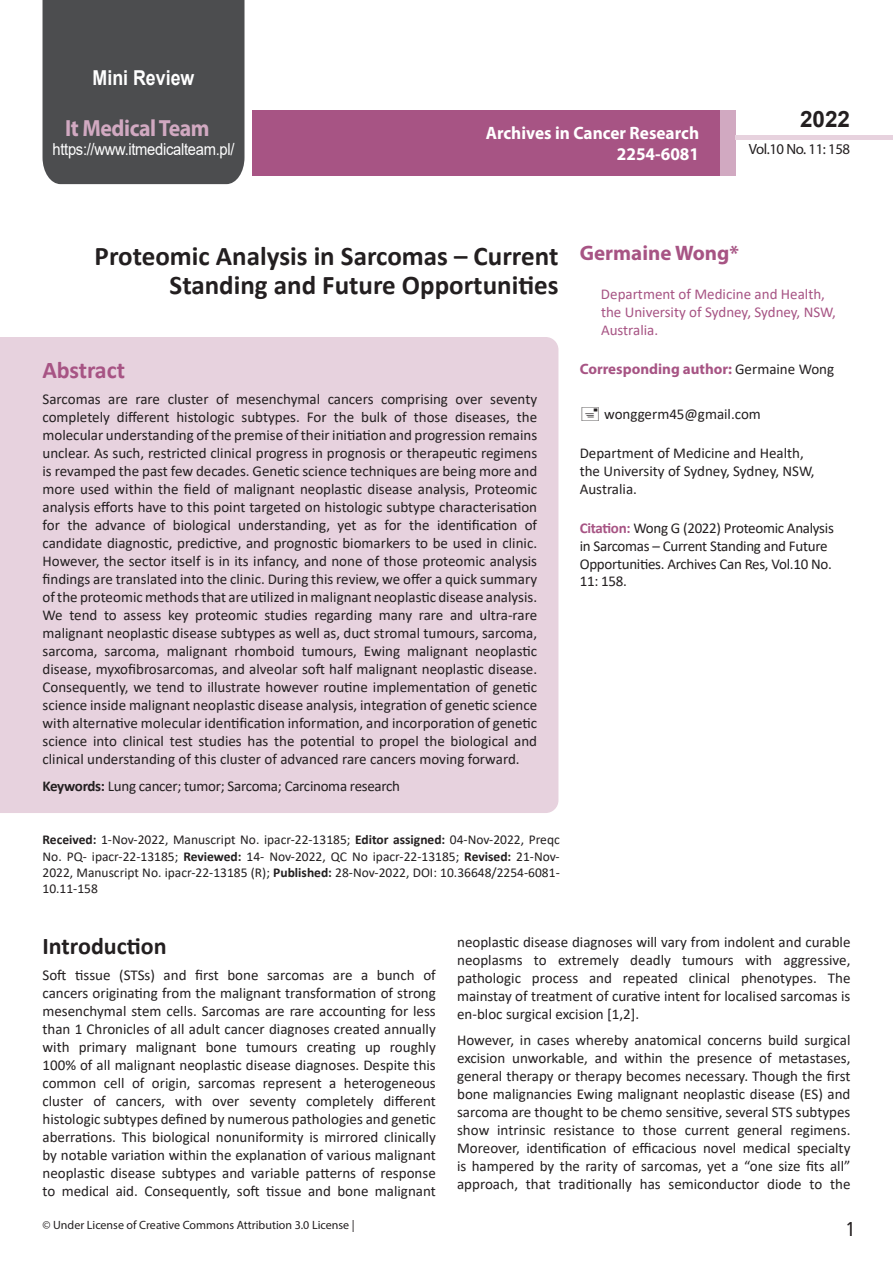
<style>
.page{position:relative;width:893px;height:1263px;background:#fff}
.page>*{position:absolute;margin:0;border:0;box-sizing:border-box;transform-origin:0 0}
.t1{font:700 27px/29.7px "Calibri";color:#231f20;text-align:right}
.t2{font:25.5px "Tunga";color:#231f20}
.side-heading{font:700 24px "Calibri";color:#231f20}
.t3{font:700 24px "Calibri";letter-spacing:-.005em;color:#a75484}
.t4{font:700 23.4px "Myriad Pro";letter-spacing:-.02em;color:#d1a9c1;scale:.93 1}
.t5{font:700 22.5px "Arial";color:#231f20}
.endnote_text{font:700 21px "Myriad Pro";color:#a75484}
.t6{font:700 20.55px "Arial";color:#fff;scale:.87 1}
.t7{font:700 18px/21.6px "Myriad Pro";color:#fff;text-align:right;scale:.96 1}
.t8{font:16.5px "Arial";letter-spacing:-.02em;color:#fff;scale:.89 1}
.body_text{font:15px/18px "Calibri";color:#231f20;text-align:justify}
.endnote_text-2{font:15px/18px "Calibri";letter-spacing:-.02em;color:#231f20}
.endnote_text-3{font:15px/18px "Calibri";color:#231f20}
.endnote_text-4{font:15px/18px "Calibri";color:#a75484}
.body_text-2{font:15px "Calibri";letter-spacing:-.02em;color:#231f20}
.endnote_text-5{font:700 15px "Myriad Pro";color:#a75484}
.t9{font:14.85px "Myriad Pro";letter-spacing:-.03em;color:#231f20}
.No_Spacing{font:13.5px/16.2px "Calibri";color:#231f20;text-align:justify}
.t10{font:12px "Myriad Pro";color:#231f20}
.s1{font-family:"Calibri";font-weight:400;color:#231f20}
.s2{font-weight:700;color:#a75484}
.s3{font-weight:700}
</style>
<div class="page">
<div style="left:252px;top:110px;width:469px;height:66px;background:#a75484"></div>
<div style="left:720px;top:110px;width:16px;height:66px;background:#d1a9c1"></div>
<div style="left:736px;top:135px;width:157px;height:5px;background:#e7d2de"></div>
<div style="left:43px;top:0;width:201px;height:184px;background:#4c4d4f"></div>
<div style="left:0;top:337px;width:558px;height:476px;background:#e7d2de"></div>
<p class="t6" style="left:93px;top:64px;width:119px">Mini Review</p>
<h3 class="t4" style="left:65px;top:113px;width:157px">It Medical Team</h3>
<p class="t8" style="left:52px;top:138px;width:206px">https://www.itmedicalteam.pl/</p>
<p class="t7" style="left:486px;top:121px;width:224px">Archives in Cancer Research<br>2254-6081</p>
<h3 class="t5" style="left:800px;top:104px;width:52px">2022</h3>
<p class="t9" style="left:749px;top:140px;width:103px">Vol.10 No. 11: 158</p>
<p class="t1" style="left:95px;top:241px;width:465px">Proteomic Analysis in Sarcomas – Current<br>Standing and Future Opportunities</p>
<p class="endnote_text" style="left:580px;top:239px;width:161px">Germaine Wong*</p>
<p class="endnote_text-4" style="left:601px;top:285px;width:236px">Department of Medicine and Health, the University of Sydney, Sydney, NSW,<br>Australia.</p>
<p class="endnote_text-5" style="left:580px;top:359px;width:256px">Corresponding author: <span class="s1">Germaine Wong</span></p>
<p class="endnote_text-3" style="left:604px;top:404px;width:158px">wonggerm45@gmail.com</p>
<p class="endnote_text-3" style="left:580px;top:443px;width:236px">Department of Medicine and Health, the University of Sydney, Sydney, NSW,<br>Australia.</p>
<p class="endnote_text-2" style="left:580px;top:519px;width:256px"><span class="s2">Citation:</span> Wong G (2022) Proteomic Analysis in Sarcomas – Current Standing and Future<br>Opportunities. Archives Can Res, Vol.10 No.</p>
<p class="endnote_text-2" style="left:580px;top:571px;width:49px">11: 158.</p>
<p class="t3" style="left:43px;top:353px;width:84px">Abstract</p>
<p class="body_text" style="left:43px;top:390px;width:496px">Sarcomas are rare cluster of mesenchymal cancers comprising over seventy completely different histologic subtypes. For the bulk of those diseases, the molecular understanding of the premise of their initiation and progression remains unclear. As such, restricted clinical progress in prognosis or therapeutic regimens is revamped the past few decades. Genetic science techniques are being more and more used within the field of malignant neoplastic disease analysis, Proteomic analysis efforts have to this point targeted on histologic subtype characterisation for the advance of biological understanding, yet as for the identification of candidate diagnostic, predictive, and prognostic biomarkers to be used in clinic.<br>However, the sector itself is in its infancy, and none of those proteomic analysis findings are translated into the clinic. During this review, we offer a quick summary of the proteomic methods that are utilized in malignant neoplastic disease analysis.<br>We tend to assess key proteomic studies regarding many rare and ultra-rare malignant neoplastic disease subtypes as well as, duct stromal tumours, sarcoma, sarcoma, sarcoma, malignant rhomboid tumours, Ewing malignant neoplastic disease, myxofibrosarcomas, and alveolar soft half malignant neoplastic disease.<br>Consequently, we tend to illustrate however routine implementation of genetic science inside malignant neoplastic disease analysis, integration of genetic science with alternative molecular identification information, and incorporation of genetic science into clinical test studies has the potential to propel the biological and clinical understanding of this cluster of advanced rare cancers moving forward.</p>
<p class="body_text-2" style="left:43px;top:775px;width:359px"><span class="s3">Keywords:</span> Lung cancer; tumor; Sarcoma; Carcinoma research</p>
<p class="No_Spacing" style="left:43px;top:831px;width:519px"><span class="s3">Received:</span> 1-Nov-2022, Manuscript No. ipacr-22-13185; <span class="s3">Editor assigned:</span> 04-Nov-2022, Preqc No. PQ- ipacr-22-13185; <span class="s3">Reviewed:</span> 14- Nov-2022, QC No ipacr-22-13185; <span class="s3">Revised:</span> 21-Nov-2022, Manuscript No. ipacr-22-13185 (R); <span class="s3">Published:</span> 28-Nov-2022, DOI: 10.36648/2254-6081- 10.11-158</p>
<p class="side-heading" style="left:43px;top:928px;width:126px">Introduction</p>
<p class="body_text" style="left:43px;top:966px;width:395px">Soft tissue (STSs) and first bone sarcomas are a bunch of cancers originating from the malignant transformation of strong mesenchymal stem cells. Sarcomas are rare accounting for less than 1 Chronicles of all adult cancer diagnoses created annually with primary malignant bone tumours creating up roughly 100% of all malignant neoplastic disease diagnoses. Despite this common cell of origin, sarcomas represent a heterogeneous cluster of cancers, with over seventy completely different histologic subtypes defined by numerous pathologies and genetic aberrations. This biological nonuniformity is mirrored clinically by notable variation within the explanation of various malignant neoplastic disease subtypes and variable patterns of response to medical aid. Consequently, soft tissue and bone malignant</p>
<p class="t10" style="left:43px;top:1218px;width:314px">© Under License of Creative Commons Attribution 3.0 License |</p>
<p class="body_text" style="left:457px;top:932px;width:395px">neoplastic disease diagnoses will vary from indolent and curable neoplasms to extremely deadly tumours with aggressive, pathologic process and repeated clinical phenotypes. The mainstay of treatment of curative intent for localised sarcomas is en-bloc surgical excision [1,2].</p>
<p class="body_text" style="left:457px;top:1031px;width:395px">However, in cases whereby anatomical concerns build surgical excision unworkable, and within the presence of metastases, general therapy or therapy becomes necessary. Though the first bone malignancies Ewing malignant neoplastic disease (ES) and sarcoma are thought to be chemo sensitive, several STS subtypes show intrinsic resistance to those current general regimens.<br>Moreover, identification of efficacious novel medical specialty is hampered by the rarity of sarcomas, yet a “one size fits all” approach, that traditionally has semiconductor diode to the</p>
<h2 class="t2" style="left:847px;top:1212px;width:9px">1</h2>
</div>
